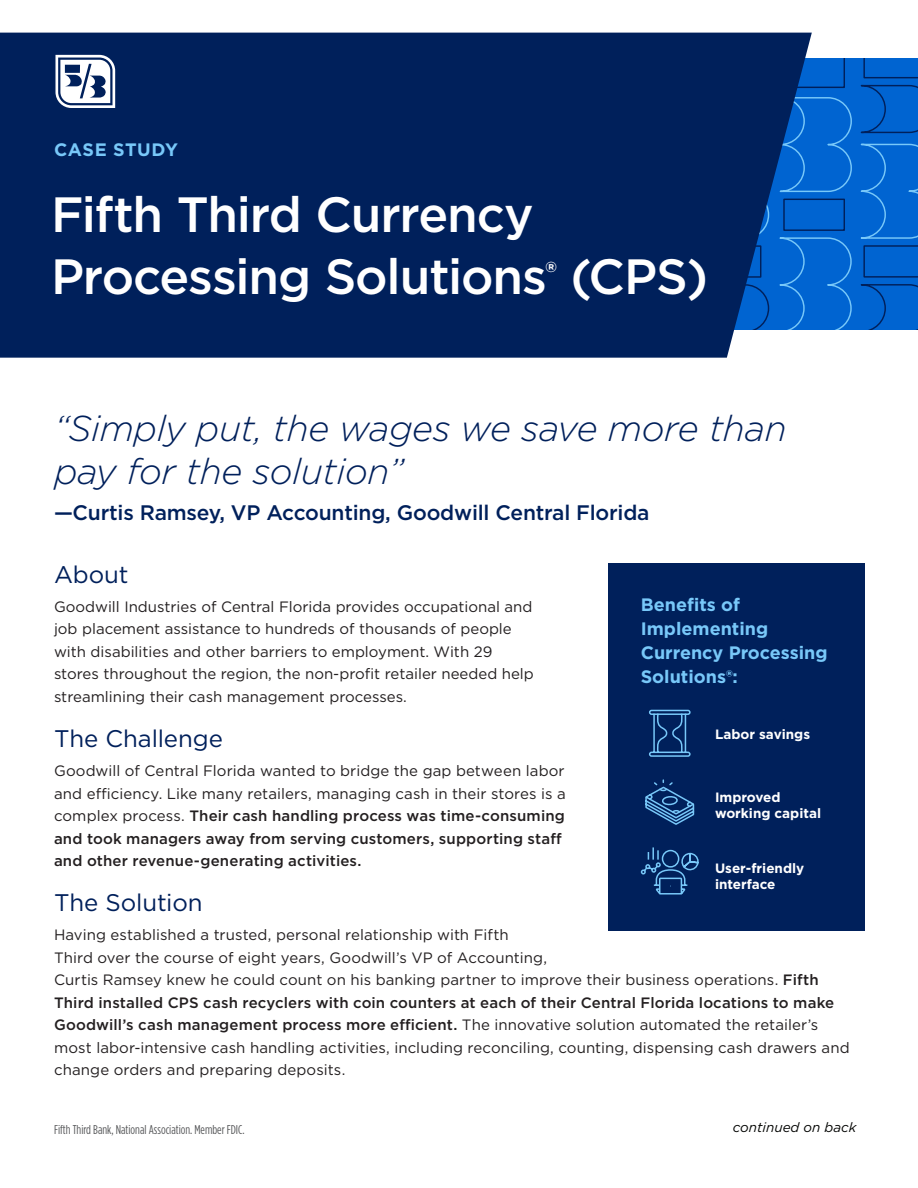
<style>
.page{position:relative;width:918px;height:1188px;background:#fff}
.page>*{position:absolute;margin:0;border:0;box-sizing:border-box;transform-origin:0 0}
.t1{font:500 49.5px/61.5px "Gotham";letter-spacing:-.025em;color:#fff}
.t2{font:italic 300 36px/43.2px "Gotham";letter-spacing:-.01em;color:#00205b}
.t3{font:24px "Gotham";letter-spacing:-.005em;color:#00205b}
.t4{font:500 21px "Gotham";letter-spacing:-.01em;color:#00205b}
.t5{font:700 18px/24px "Gotham";color:#78c8f9}
.t6{font:700 18px "Gotham";letter-spacing:.025em;color:#78c8f9}
.t7{font:15px/22.5px "Gotham";color:#231f20}
.t8{font:500 15px/22.5px "Gotham";letter-spacing:.01em;color:#231f20}
.t9{font:700 13.5px/16.2px "Gotham";color:#fff}
.t10{font:italic 13.5px "Gotham";color:#040503}
.t11{font:12.75px "Gotham Condensed";color:#57585a}
.s1{font-weight:400}
.s2{font-weight:500}
</style>
<div class="page">
<div style="left:58px;top:57px;width:860px;height:273px;background:#0064d1"></div>
<svg style="left:812px;top:237px;width:40px;height:93px"></svg>
<div style="left:783px;top:199px;width:62px;height:32px;border:1px solid #00205b"></div>
<div style="left:783px;top:56px;width:62px;height:32px;border:1px solid #00205b"></div>
<svg style="left:812px;top:97px;width:40px;height:95px"></svg>
<svg style="left:863px;top:57px;width:55px;height:21px"></svg>
<svg style="left:860px;top:84px;width:58px;height:50px"></svg>
<svg style="left:860px;top:143px;width:58px;height:187px"></svg>
<div style="left:0;top:14px;width:918px;height:43px;background:#fff"></div>
<div style="left:0;top:33px;width:812px;height:325px;background:#00205b"></div>
<svg style="left:55px;top:55px;width:60px;height:53px"></svg>
<div style="left:608px;top:563px;width:256px;height:368px;background:#00205b"></div>
<svg style="left:649px;top:709px;width:42px;height:48px"></svg>
<svg style="left:640px;top:847px;width:59px;height:48px"></svg>
<svg style="left:645px;top:779px;width:50px;height:46px"></svg>
<p class="t6" style="left:54px;top:137px;width:125px">CASE STUDY</p>
<h1 class="t1" style="left:51px;top:183px;width:659px">Fifth Third Currency<br>Processing Solutions<sup>®</sup> (CPS)</h1>
<p class="t2" style="left:54px;top:406px;width:734px">“Simply put, the wages we save more than pay for the solution”</p>
<p class="t4" style="left:54px;top:499px;width:597px">—Curtis Ramsey, VP Accounting, Goodwill Central Florida</p>
<h2 class="t3" style="left:54px;top:559px;width:76px">About</h2>
<p class="t7" style="left:54px;top:595px;width:481px">Goodwill Industries of Central Florida provides occupational and job placement assistance to hundreds of thousands of people with disabilities and other barriers to employment. With 29 stores throughout the region, the non-profit retailer needed help streamlining their cash management processes.</p>
<h2 class="t3" style="left:54px;top:723px;width:170px">The Challenge</h2>
<p class="t8" style="left:54px;top:759px;width:513px"><span class="s1">Goodwill of Central Florida wanted to bridge the gap between labor and efficiency. Like many retailers, managing cash in their stores is a complex process.</span> Their cash handling process was time-consuming and took managers away from serving customers, supporting staff and other revenue-generating activities.</p>
<h2 class="t3" style="left:54px;top:887px;width:150px">The Solution</h2>
<p class="t7" style="left:54px;top:923px;width:495px">Having established a trusted, personal relationship with Fifth<br>Third over the course of eight years, Goodwill’s VP of Accounting,</p>
<h3 class="t5" style="left:641px;top:593px;width:188px">Benefits of<br>Implementing<br>Currency Processing<br>Solutions®:</h3>
<p class="t9" style="left:715px;top:726px;width:97px">Labor savings</p>
<p class="t9" style="left:715px;top:789px;width:108px">Improved working capital</p>
<p class="t9" style="left:715px;top:860px;width:91px">User-friendly interface</p>
<p class="t7" style="left:54px;top:969px;width:797px">Curtis Ramsey knew he could count on his banking partner to improve their business operations. <span class="s2">Fifth Third installed CPS cash recyclers with coin counters at each of their Central Florida locations to make Goodwill’s cash management process more efficient.</span> The innovative solution automated the retailer’s most labor-intensive cash handling activities, including reconciling, counting, dispensing cash drawers and change orders and preparing deposits.</p>
<p class="t11" style="left:54px;top:1122px;width:192px">Fifth Third Bank, National Association. Member FDIC.</p>
<p class="t10" style="left:733px;top:1118px;width:125px">continued on back</p>
</div>
